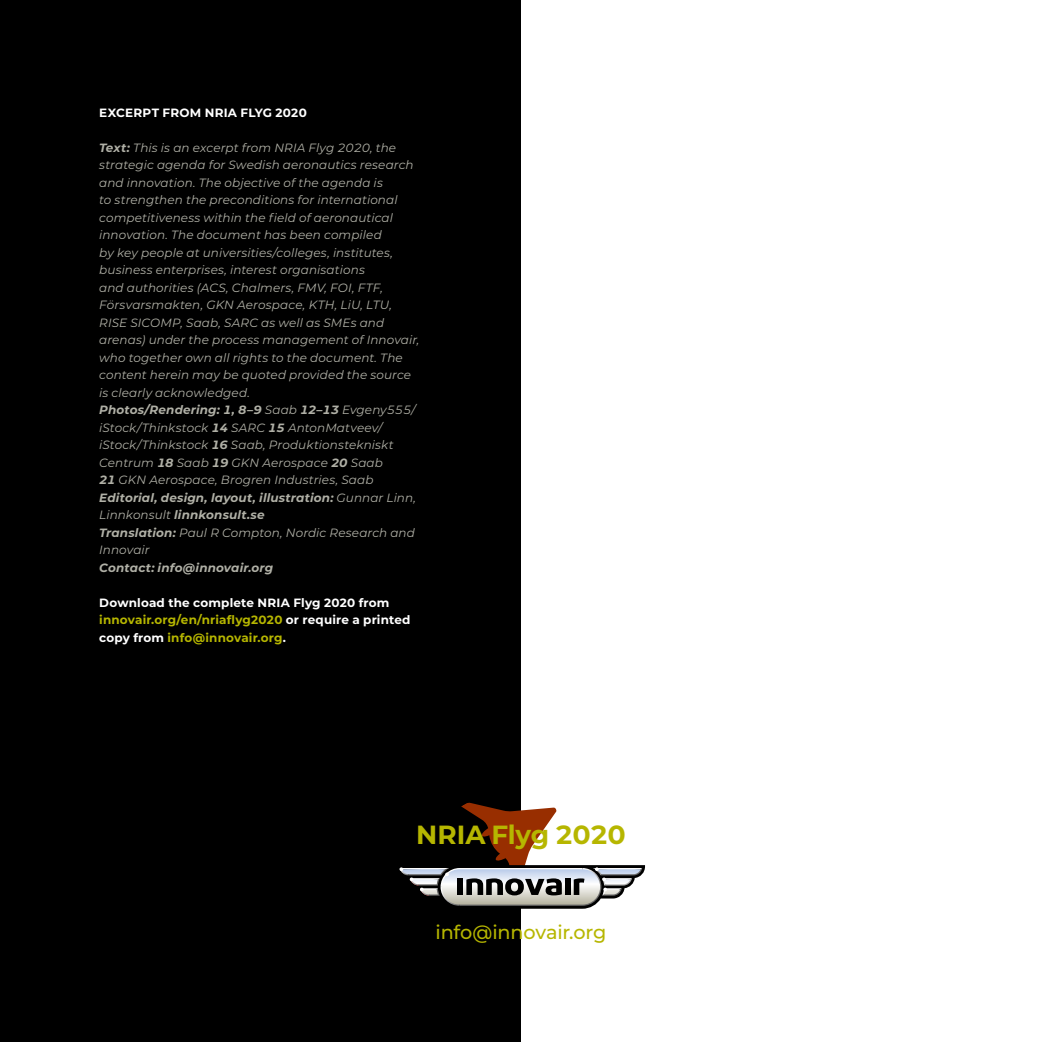
<style>
.page{position:relative;width:1042px;height:1042px;background:#fff}
.page>*{position:absolute;margin:0;border:0;box-sizing:border-box;transform-origin:0 0}
.t1{font:700 26.25px "Montserrat";letter-spacing:-.015em;color:#b6b600}
.t2{font:500 19.25px "Montserrat";letter-spacing:-.015em;color:#b6b600}
.t3{font:italic 11.9px/17.5px "Montserrat";letter-spacing:.01em;color:#b0b0a6}
.t4{font:700 11.9px/17.5px "Montserrat";letter-spacing:.015em;color:#fff}
.t5{font:italic 700 11.9px "Montserrat";letter-spacing:.015em;color:#b0b0a6}
.s1{font-weight:700}
.s2{color:#b6b600}
</style>
<div class="page">
<div style="left:0;top:0;width:521px;height:1042px;background:#000"></div>
<svg style="left:399px;top:802px;width:246px;height:107px"></svg>
<p class="t4" style="left:99px;top:103px;width:209px">EXCERPT FROM NRIA FLYG 2020</p>
<p class="t3" style="left:99px;top:138px;width:321px"><span class="s1">Text:</span> This is an excerpt from NRIA Flyg 2020, the strategic agenda for Swedish aeronautics research and innovation. The objective of the agenda is<br>to strengthen the preconditions for international competitiveness within the field of aeronautical innovation. The document has been compiled<br>by key people at universities/colleges, institutes, business enterprises, interest organisations<br>and authorities (ACS, Chalmers, FMV, FOI, FTF, Försvarsmakten, GKN Aerospace, KTH, LiU, LTU, RISE SICOMP, Saab, SARC as well as SMEs and arenas) under the process management of Innovair, who together own all rights to the document. The content herein may be quoted provided the source is clearly acknowledged.<br><span class="s1">Photos/Rendering: 1, 8–9</span> Saab <span class="s1">12–13</span> Evgeny555/ iStock/Thinkstock <span class="s1">14</span> SARC <span class="s1">15</span> AntonMatveev/ iStock/Thinkstock <span class="s1">16</span> Saab, Produktionstekniskt Centrum <span class="s1">18</span> Saab <span class="s1">19</span> GKN Aerospace <span class="s1">20</span> Saab<br><span class="s1">21</span> GKN Aerospace, Brogren Industries, Saab <span class="s1">Editorial, design, layout, illustration:</span> Gunnar Linn, Linnkonsult <span class="s1">linnkonsult.se<br>Translation:</span> Paul R Compton, Nordic Research and Innovair</p>
<p class="t5" style="left:99px;top:559px;width:176px">Contact: info@innovair.org</p>
<p class="t4" style="left:99px;top:593px;width:313px">Download the complete NRIA Flyg 2020 from <span class="s2">innovair.org/en/nriaflyg2020</span> or require a printed copy from <span class="s2">info@innovair.org</span>.</p>
<h1 class="t1" style="left:416px;top:816px;width:211px">NRIA Flyg 2020</h1>
<h2 class="t2" style="left:435px;top:919px;width:172px">info@innovair.org</h2>
</div>
